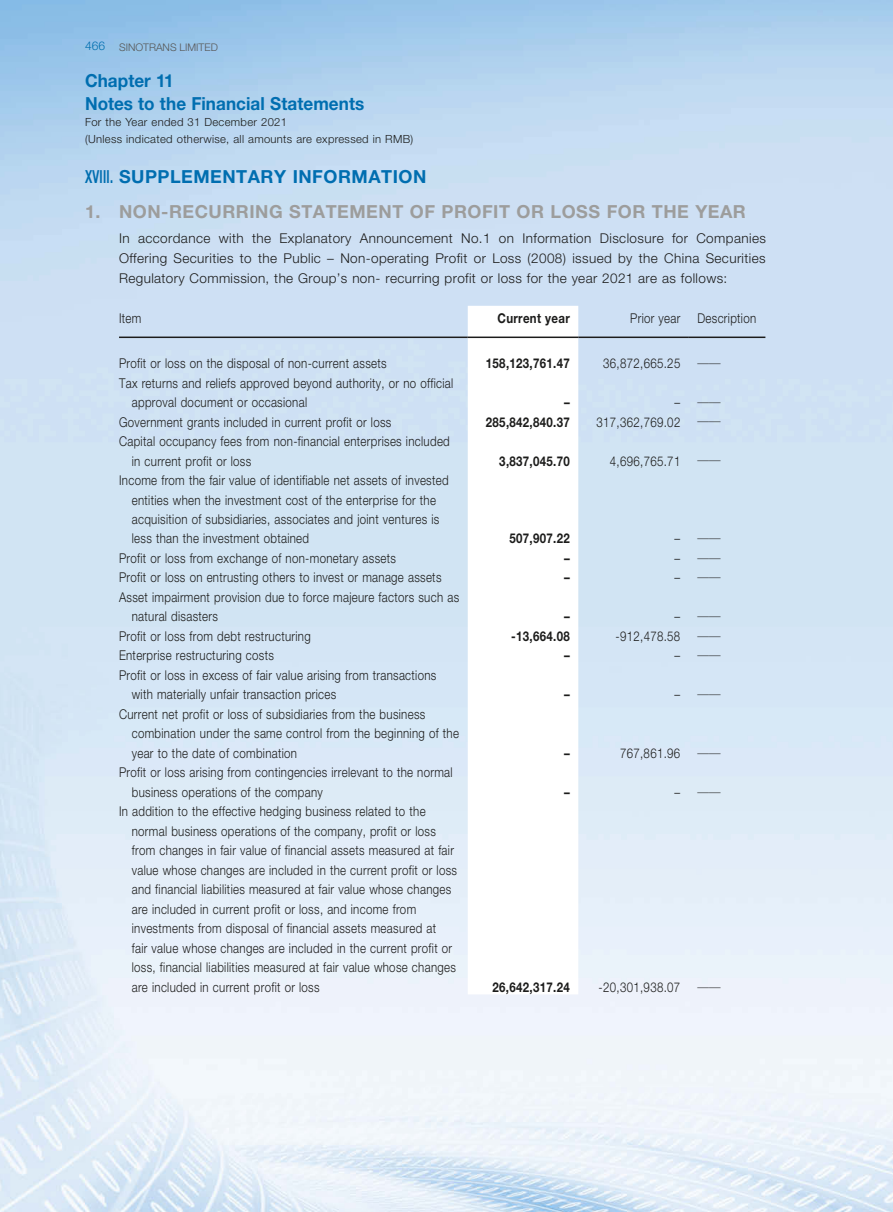
<style>
.page{position:relative;width:893px;height:1212px;background:#fff}
.page>*{position:absolute;margin:0;border:0;box-sizing:border-box;transform-origin:0 0}
.t1{font:700 18px "Helvetica Neue LT Std";letter-spacing:.03em;color:#9d9d9c}
.t2{font:700 18px/22.5px "Helvetica Neue LT Std";letter-spacing:.01em;color:#006eb0;scale:.95 1}
.t3{font:700 18px "Helvetica Neue LT Std";letter-spacing:.03em;color:#006eb0;scale:.6 1}
.t4{font:300 13.5px/19.5px "Helvetica Neue LT Std";letter-spacing:.03em;color:#1c1c1b;scale:.85 1}
.t5{font:300 13.5px/20.2px "Helvetica Neue LT Std";letter-spacing:.03em;color:#1c1c1b;text-align:justify}
.t6{font:700 13.5px "Helvetica Neue LT Std";letter-spacing:.03em;color:#1c1c1b;scale:.85 1}
.t7{font:300 13.5px "M Hei HK";color:#1c1c1b;scale:.85 1}
.t8{font:300 11.25px/16.5px "Helvetica Neue LT Std";letter-spacing:.03em;color:#1c1c1b}
.t9{font:300 10.5px "Helvetica Neue LT Std";color:#575756}
.s1{font-size:12px;color:#006eb0}
.s2{font-family:"Helvetica Neue LT Std"}
</style>
<div class="page">
<img style="left:0;top:0;width:893px;height:1212px">
<svg style="left:468px;top:306px;width:110px;height:688px"></svg>
<hr style="left:119px;top:337px;width:349px;height:1px;background:#1c1c1b">
<hr style="left:468px;top:337px;width:110px;height:1px;background:#1c1c1b">
<hr style="left:578px;top:337px;width:111px;height:1px;background:#1c1c1b">
<hr style="left:689px;top:337px;width:76px;height:1px;background:#1c1c1b">
<p class="t9" style="left:85px;top:40px;width:134px"><span class="s1">466</span> SINOTRANS LIMITED</p>
<h1 class="t2" style="left:85px;top:69px;width:296px">Chapter 11<br>Notes to the Financial Statements</h1>
<p class="t8" style="left:85px;top:114px;width:330px">For the Year ended 31 December 2021<br>(Unless indicated otherwise, all amounts are expressed in RMB)</p>
<h1 class="t3" style="left:85px;top:165px;width:570px">XVIII. SUPPLEMENTARY INFORMATION</h1>
<h1 class="t1" style="left:85px;top:201px;width:662px">1. NON-RECURRING STATEMENT OF PROFIT OR LOSS FOR THE YEAR</h1>
<p class="t5" style="left:119px;top:227px;width:648px">In accordance with the Explanatory Announcement No.1 on Information Disclosure for Companies Offering Securities to the Public – Non-operating Profit or Loss (2008) issued by the China Securities Regulatory Commission, the Group’s non- recurring profit or loss for the year 2021 are as follows:</p>
<p class="t4" style="left:119px;top:308px;width:28px">Item</p>
<p class="t6" style="left:497px;top:310px;width:87px">Current year</p>
<p class="t4" style="left:630px;top:308px;width:61px">Prior year</p>
<p class="t4" style="left:697px;top:308px;width:71px">Description</p>
<p class="t4" style="left:119px;top:353px;width:316px">Profit or loss on the disposal of non-current assets</p>
<p class="t6" style="left:486px;top:355px;width:100px">158,123,761.47</p>
<p class="t4" style="left:603px;top:353px;width:92px">36,872,665.25</p>
<p class="t7" style="left:697px;top:354px;width:29px">——</p>
<p class="t4" style="left:132px;top:373px;width:380px;text-indent:-13px">Tax returns and reliefs approved beyond authority, or no official approval document or occasional</p>
<p class="t6" style="left:564px;top:394px;width:8px">–</p>
<p class="t7" style="left:675px;top:393px;width:56px"><span class="s2">–</span> ——</p>
<p class="t4" style="left:119px;top:412px;width:322px">Government grants included in current profit or loss</p>
<p class="t6" style="left:486px;top:413px;width:100px">285,842,840.37</p>
<p class="t4" style="left:596px;top:412px;width:100px">317,362,769.02</p>
<p class="t7" style="left:697px;top:413px;width:29px">——</p>
<p class="t4" style="left:132px;top:431px;width:376px;text-indent:-13px">Capital occupancy fees from non-financial enterprises included in current profit or loss</p>
<p class="t6" style="left:499px;top:452px;width:84px">3,837,045.70</p>
<p class="t4" style="left:610px;top:451px;width:84px">4,696,765.71</p>
<p class="t7" style="left:697px;top:452px;width:29px">——</p>
<p class="t4" style="left:132px;top:470px;width:374px;text-indent:-13px">Income from the fair value of identifiable net assets of invested entities when the investment cost of the enterprise for the acquisition of subsidiaries, associates and joint ventures is less than the investment obtained</p>
<p class="t6" style="left:509px;top:530px;width:72px">507,907.22</p>
<p class="t7" style="left:675px;top:530px;width:56px"><span class="s2">–</span> ——</p>
<p class="t4" style="left:119px;top:548px;width:327px">Profit or loss from exchange of non-monetary assets</p>
<p class="t6" style="left:564px;top:550px;width:8px">–</p>
<p class="t7" style="left:675px;top:549px;width:56px"><span class="s2">–</span> ——</p>
<p class="t4" style="left:119px;top:568px;width:381px">Profit or loss on entrusting others to invest or manage assets</p>
<p class="t6" style="left:564px;top:569px;width:8px">–</p>
<p class="t7" style="left:675px;top:569px;width:56px"><span class="s2">–</span> ——</p>
<p class="t4" style="left:132px;top:587px;width:387px;text-indent:-13px">Asset impairment provision due to force majeure factors such as natural disasters</p>
<p class="t6" style="left:564px;top:608px;width:8px">–</p>
<p class="t7" style="left:675px;top:608px;width:56px"><span class="s2">–</span> ——</p>
<p class="t4" style="left:119px;top:626px;width:227px">Profit or loss from debt restructuring</p>
<p class="t6" style="left:511px;top:628px;width:70px">-13,664.08</p>
<p class="t4" style="left:615px;top:626px;width:78px">-912,478.58</p>
<p class="t7" style="left:697px;top:627px;width:29px">——</p>
<p class="t4" style="left:119px;top:646px;width:184px">Enterprise restructuring costs</p>
<p class="t6" style="left:564px;top:647px;width:8px">–</p>
<p class="t7" style="left:675px;top:647px;width:56px"><span class="s2">–</span> ——</p>
<p class="t4" style="left:132px;top:665px;width:360px;text-indent:-13px">Profit or loss in excess of fair value arising from transactions with materially unfair transaction prices</p>
<p class="t6" style="left:564px;top:686px;width:8px">–</p>
<p class="t7" style="left:675px;top:686px;width:56px"><span class="s2">–</span> ——</p>
<p class="t4" style="left:132px;top:704px;width:387px;text-indent:-13px">Current net profit or loss of subsidiaries from the business combination under the same control from the beginning of the year to the date of combination</p>
<p class="t4" style="left:132px;top:763px;width:379px;text-indent:-13px">Profit or loss arising from contingencies irrelevant to the normal business operations of the company</p>
<p class="t4" style="left:132px;top:801px;width:384px;text-indent:-13px">In addition to the effective hedging business related to the normal business operations of the company, profit or loss from changes in fair value of financial assets measured at fair value whose changes are included in the current profit or loss and financial liabilities measured at fair value whose changes are included in current profit or loss, and income from investments from disposal of financial assets measured at<br>fair value whose changes are included in the current profit or loss, financial liabilities measured at fair value whose changes are included in current profit or loss</p>
<p class="t6" style="left:564px;top:745px;width:8px">–</p>
<p class="t4" style="left:620px;top:743px;width:72px">767,861.96</p>
<p class="t7" style="left:697px;top:744px;width:29px">——</p>
<p class="t6" style="left:564px;top:784px;width:8px">–</p>
<p class="t7" style="left:675px;top:783px;width:56px"><span class="s2">–</span> ——</p>
<p class="t6" style="left:493px;top:979px;width:92px">26,642,317.24</p>
<p class="t4" style="left:599px;top:977px;width:98px">-20,301,938.07</p>
<p class="t7" style="left:697px;top:978px;width:29px">——</p>
</div>
